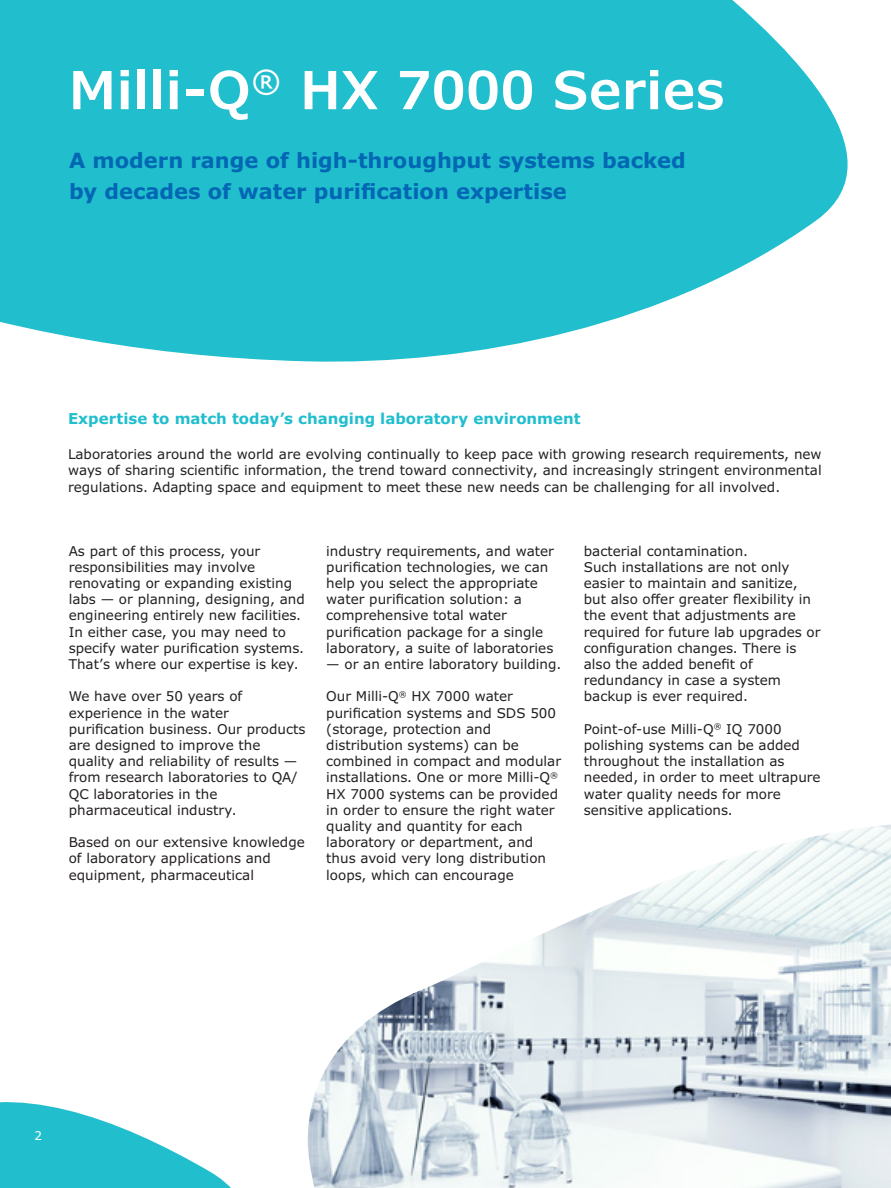
<style>
.page{position:relative;width:891px;height:1188px;background:#fff}
.page>*{position:absolute;margin:0;border:0;box-sizing:border-box;transform-origin:0 0}
.t1{font:600 52.5px "Verdana Pro";color:#fff}
.t2{font:700 21px/31.5px "Verdana Pro";color:#0166b3}
.t3{font:700 15px "Verdana Pro";color:#21bece}
.t4{font:13.5px/16.2px "Verdana Pro";color:#231f20}
.t5{font:12px "Verdana Pro";color:#fff}
</style>
<div class="page">
<svg style="left:0;top:1102px;width:231px;height:86px"></svg>
<svg style="left:0;top:0;width:848px;height:362px;background:#3cc6d4"></svg>
<img style="left:308px;top:825px;width:583px;height:363px">
<h1 class="t1" style="left:68px;top:56px;width:658px">Milli-Q<sup>®</sup> HX 7000 Series</h1>
<h2 class="t2" style="left:69px;top:145px;width:618px">A modern range of high-throughput systems backed by decades of water purification expertise</h2>
<p class="t3" style="left:68px;top:408px;width:514px">Expertise to match today’s changing laboratory environment</p>
<p class="t4" style="left:68px;top:446px;width:755px;text-align:justify">Laboratories around the world are evolving continually to keep pace with growing research requirements, new ways of sharing scientific information, the trend toward connectivity, and increasingly stringent environmental regulations. Adapting space and equipment to meet these new needs can be challenging for all involved.</p>
<p class="t4" style="left:69px;top:543px;width:238px">As part of this process, your responsibilities may involve renovating or expanding existing labs — or planning, designing, and engineering entirely new facilities.<br>In either case, you may need to specify water purification systems.<br>That’s where our expertise is key.</p>
<p class="t4" style="left:69px;top:689px;width:238px">We have over 50 years of experience in the water purification business. Our products are designed to improve the quality and reliability of results — from research laboratories to QA/<br>QC laboratories in the pharmaceutical industry.</p>
<p class="t4" style="left:69px;top:834px;width:238px">Based on our extensive knowledge of laboratory applications and equipment, pharmaceutical</p>
<p class="t4" style="left:326px;top:543px;width:229px">industry requirements, and water purification technologies, we can help you select the appropriate water purification solution: a comprehensive total water purification package for a single laboratory, a suite of laboratories</p>
<p class="t4" style="left:326px;top:656px;width:237px">— or an entire laboratory building.</p>
<p class="t4" style="left:326px;top:689px;width:236px">Our Milli-Q<sup>®</sup> HX 7000 water purification systems and SDS 500 (storage, protection and distribution systems) can be combined in compact and modular installations. One or more Milli-Q<sup>®<br></sup>HX 7000 systems can be provided in order to ensure the right water quality and quantity for each laboratory or department, and thus avoid very long distribution loops, which can encourage</p>
<p class="t4" style="left:584px;top:543px;width:238px">bacterial contamination.<br>Such installations are not only easier to maintain and sanitize, but also offer greater flexibility in the event that adjustments are required for future lab upgrades or configuration changes. There is also the added benefit of redundancy in case a system backup is ever required.</p>
<p class="t4" style="left:584px;top:721px;width:238px">Point-of-use Milli-Q<sup>®</sup> IQ 7000 polishing systems can be added throughout the installation as needed, in order to meet ultrapure water quality needs for more sensitive applications.</p>
<p class="t5" style="left:34px;top:1128px;width:9px">2</p>
</div>
